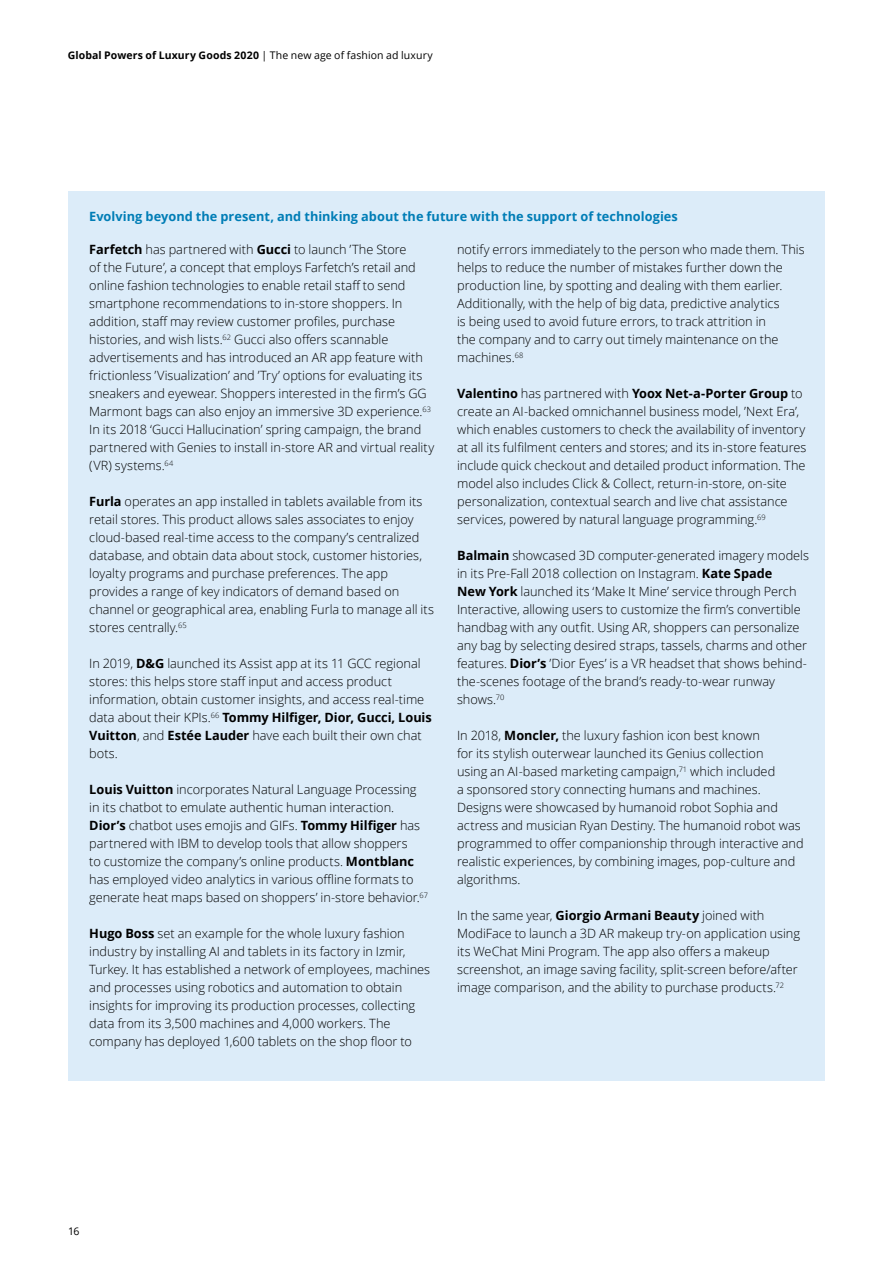
<style>
.page{position:relative;width:893px;height:1263px;background:#fff}
.page>*{position:absolute;margin:0;border:0;box-sizing:border-box;transform-origin:0 0}
.t1{font:300 12.75px/18px "Open Sans";color:#000}
.t2{font:700 12.75px "Open Sans";letter-spacing:.005em;color:#007db6}
.t3{font:700 10.5px "Open Sans";letter-spacing:.01em;color:#000}
.t4{font:10.5px "Open Sans";color:#000}
.s1{font-weight:400}
.s2{font-weight:700}
</style>
<div class="page">
<div style="left:68px;top:191px;width:757px;height:890px;background:#dcecf9"></div>
<p class="t3" style="left:68px;top:48px;width:367px">Global Powers of Luxury Goods 2020 <span class="s1">| The new age of fashion ad luxury</span></p>
<p class="t2" style="left:89px;top:207px;width:590px">Evolving beyond the present, and thinking about the future with the support of technologies</p>
<p class="t1" style="left:457px;top:240px;width:349px">notify errors immediately to the person who made them. This helps to reduce the number of mistakes further down the production line, by spotting and dealing with them earlier.<br>Additionally, with the help of big data, predictive analytics<br>is being used to avoid future errors, to track attrition in<br>the company and to carry out timely maintenance on the machines.<sup>68</sup></p>
<p class="t1" style="left:457px;top:384px;width:351px"><span class="s2">Valentino</span> has partnered with <span class="s2">Yoox Net-a-Porter Group</span> to create an AI-backed omnichannel business model, ’Next Era’, which enables customers to check the availability of inventory at all its fulfilment centers and stores; and its in-store features include quick checkout and detailed product information. The model also includes Click &amp; Collect, return-in-store, on-site personalization, contextual search and live chat assistance services, powered by natural language programming.<sup>69</sup></p>
<p class="t1" style="left:457px;top:546px;width:353px"><span class="s2">Balmain</span> showcased 3D computer-generated imagery models in its Pre-Fall 2018 collection on Instagram. <span class="s2">Kate Spade<br>New York</span> launched its ‘Make It Mine’ service through Perch Interactive, allowing users to customize the firm’s convertible handbag with any outfit. Using AR, shoppers can personalize any bag by selecting desired straps, tassels, charms and other features. <span class="s2">Dior’s</span> ’Dior Eyes’ is a VR headset that shows behind&shy;the-scenes footage of the brand’s ready-to-wear runway shows.<sup>70</sup></p>
<p class="t1" style="left:457px;top:726px;width:348px">In 2018, <span class="s2">Moncler,</span> the luxury fashion icon best known<br>for its stylish outerwear launched its Genius collection<br>using an AI-based marketing campaign,<sup>71</sup> which included<br>a sponsored story connecting humans and machines.<br>Designs were showcased by humanoid robot Sophia and actress and musician Ryan Destiny. The humanoid robot was programmed to offer companionship through interactive and realistic experiences, by combining images, pop-culture and algorithms.</p>
<p class="t1" style="left:457px;top:906px;width:344px">In the same year, <span class="s2">Giorgio Armani Beauty</span> joined with ModiFace to launch a 3D AR makeup try-on application using its WeChat Mini Program. The app also offers a makeup screenshot, an image saving facility, split-screen before/after image comparison, and the ability to purchase products.<sup>72</sup></p>
<p class="t1" style="left:89px;top:240px;width:346px"><span class="s2">Farfetch</span> has partnered with <span class="s2">Gucci</span> to launch ’The Store<br>of the Future’, a concept that employs Farfetch’s retail and online fashion technologies to enable retail staff to send smartphone recommendations to in-store shoppers. In addition, staff may review customer profiles, purchase histories, and wish lists.<sup>62</sup> Gucci also offers scannable advertisements and has introduced an AR app feature with frictionless ’Visualization’ and ’Try’ options for evaluating its sneakers and eyewear. Shoppers interested in the firm’s GG Marmont bags can also enjoy an immersive 3D experience.<sup>63<br></sup>In its 2018 ‘Gucci Hallucination’ spring campaign, the brand partnered with Genies to install in-store AR and virtual reality (VR) systems.<sup>64</sup></p>
<p class="t1" style="left:89px;top:492px;width:346px"><span class="s2">Furla</span> operates an app installed in tablets available from its retail stores. This product allows sales associates to enjoy cloud-based real-time access to the company’s centralized database, and obtain data about stock, customer histories, loyalty programs and purchase preferences. The app provides a range of key indicators of demand based on channel or geographical area, enabling Furla to manage all its stores centrally.<sup>65</sup></p>
<p class="t1" style="left:89px;top:654px;width:344px">In 2019, <span class="s2">D&amp;G</span> launched its Assist app at its 11 GCC regional stores: this helps store staff input and access product information, obtain customer insights, and access real-time data about their KPIs.<sup>66</sup> <span class="s2">Tommy Hilfiger, Dior, Gucci, Louis Vuitton</span>, and <span class="s2">Estée Lauder</span> have each built their own chat bots.</p>
<p class="t1" style="left:89px;top:780px;width:340px"><span class="s2">Louis Vuitton</span> incorporates Natural Language Processing in its chatbot to emulate authentic human interaction.<br><span class="s2">Dior’s</span> chatbot uses emojis and GIFs. <span class="s2">Tommy Hilfiger</span> has partnered with IBM to develop tools that allow shoppers<br>to customize the company’s online products. <span class="s2">Montblanc </span>has employed video analytics in various offline formats to generate heat maps based on shoppers’ in-store behavior.<sup>67</sup></p>
<p class="t1" style="left:89px;top:924px;width:342px"><span class="s2">Hugo Boss</span> set an example for the whole luxury fashion industry by installing AI and tablets in its factory in Izmir, Turkey. It has established a network of employees, machines and processes using robotics and automation to obtain insights for improving its production processes, collecting data from its 3,500 machines and 4,000 workers. The company has deployed 1,600 tablets on the shop floor to</p>
<p class="t4" style="left:68px;top:1224px;width:13px">16</p>
</div>
